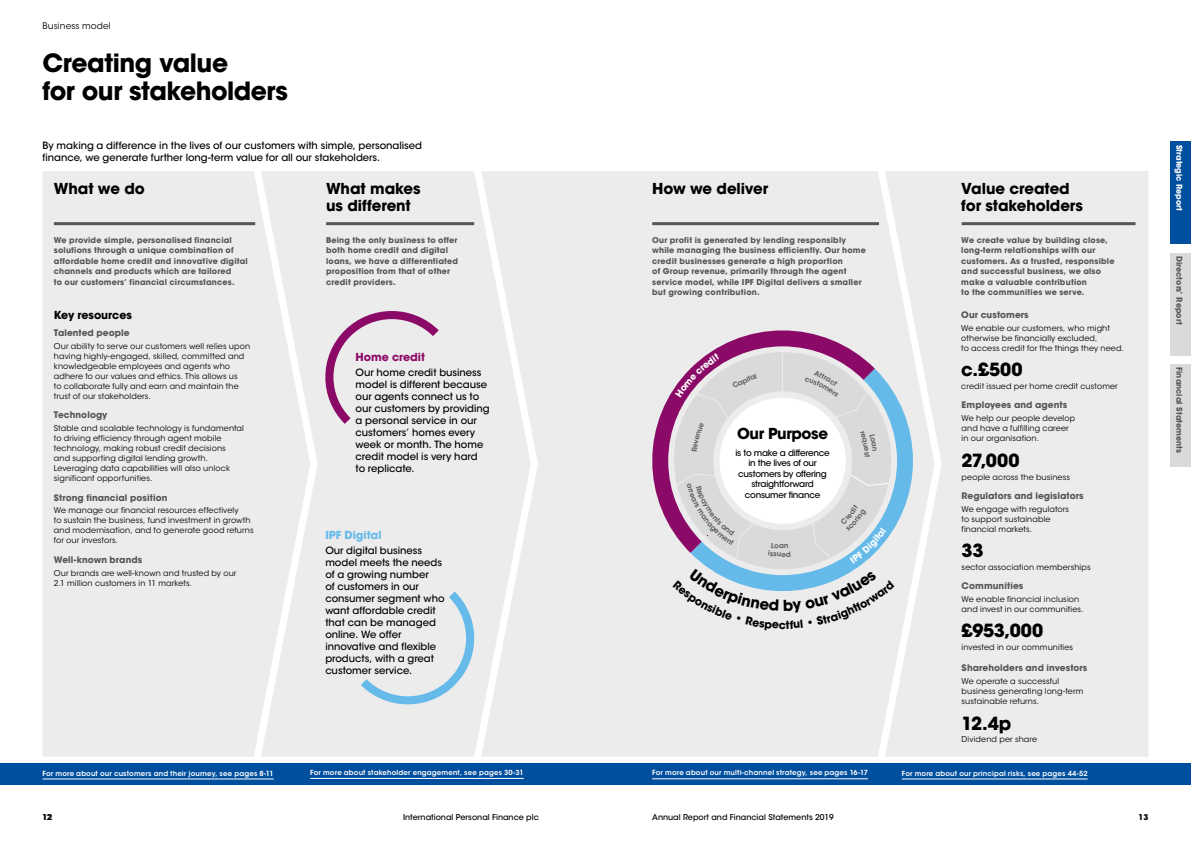
<style>
.page{position:relative;width:1191px;height:842px;background:#fff}
.page>*{position:absolute;margin:0;border:0;box-sizing:border-box;transform-origin:0 0}
.t1{font:700 25px/28px "ITC Avant Garde Std";letter-spacing:-.02em;color:#000}
.t2{font:700 18px "ITC Avant Garde Std";letter-spacing:-.005em;color:#000}
.t3{font:700 15px/17px "ITC Avant Garde Std";letter-spacing:-.01em;color:#000}
.t4{font:700 11px "ITC Avant Garde Std";letter-spacing:-.005em;color:#000}
.t5{font:700 11px "ITC Avant Garde Std";color:#66bae9}
.t6{font:700 11px "ITC Avant Garde Std";color:#8b0967}
.t7{font:500 10px/12px "ITC Avant Garde Std";color:#000}
.t8{font:700 9px "ITC Avant Garde Std";letter-spacing:.005em;color:#565656}
.t9{font:9px "ITC Avant Garde Std";letter-spacing:.01em;color:#000}
.t10{font:500 8.8px/10.5px "ITC Avant Garde Std";letter-spacing:-.03em;color:#000;text-align:center}
.t11{font:8px/10px "ITC Avant Garde Std";letter-spacing:.015em;color:#000}
.t12{font:700 8px/10.5px "ITC Avant Garde Std";letter-spacing:.02em;color:#565656}
.t13{font:500 8px "ITC Avant Garde Std";color:#000}
.t14{font:700 8px "ITC Avant Garde Std";color:#565656}
.t15{font:700 8px "ITC Avant Garde Std";color:#fff}
.t16{font:700 8px "ITC Avant Garde Std";color:#000}
.t17{font:600 7px "ITC Avant Garde Std";letter-spacing:.02em;color:#fff}
.t18{font:600 7px "ITC Avant Garde Std";color:#565656}
</style>
<div class="page">
<div style="left:946px;top:171px;width:202px;height:586px;background:#ececed"></div>
<div style="left:542px;top:171px;width:404px;height:586px;background:#ececed"></div>
<div style="left:322px;top:171px;width:220px;height:586px;background:#ececed"></div>
<svg style="left:895px;top:369px;width:18px;height:222px;background:#b8d8eb"></svg>
<svg style="left:652px;top:330px;width:222px;height:223px;background:#c592b8"></svg>
<div style="left:43px;top:171px;width:279px;height:586px;background:#ececed"></div>
<div style="left:0;top:763px;width:1191px;height:22px;background:#004e9e"></div>
<hr style="left:54px;top:222px;width:201px;height:3px;background:#565656">
<hr style="left:326px;top:222px;width:148px;height:3px;background:#565656">
<hr style="left:652px;top:222px;width:227px;height:3px;background:#565656">
<hr style="left:961px;top:222px;width:174px;height:3px;background:#565656">
<svg style="left:319px;top:305px;width:120px;height:119px;background:#e1d2de"></svg>
<svg style="left:361px;top:591px;width:120px;height:120px;background:#dde6ec"></svg>
<hr style="left:43px;top:778px;width:231px;height:1px;background:#fff">
<hr style="left:652px;top:778px;width:216px;height:1px;background:#fff">
<hr style="left:310px;top:778px;width:214px;height:1px;background:#fff">
<hr style="left:901px;top:778px;width:186px;height:1px;background:#fff">
<div style="left:1170px;top:142px;width:21px;height:102px;background:#004e9e"></div>
<div style="left:1170px;top:253px;width:21px;height:102px;background:#dadada"></div>
<div style="left:1170px;top:364px;width:21px;height:103px;background:#dadada"></div>
<svg style="left:669px;top:352px;width:226px;height:278px"></svg>
<p class="t9" style="left:43px;top:21px;width:70px">Business model</p>
<h1 class="t1" style="left:43px;top:49px;width:247px">Creating value<br>for our stakeholders</h1>
<p class="t7" style="left:43px;top:140px;width:381px">By making a difference in the lives of our customers with simple, personalised finance, we generate further long-term value for all our stakeholders.</p>
<h3 class="t3" style="left:54px;top:179px;width:92px">What we do</h3>
<h3 class="t3" style="left:326px;top:179px;width:96px">What makes us different</h3>
<h3 class="t3" style="left:652px;top:179px;width:117px">How we deliver</h3>
<h3 class="t3" style="left:961px;top:179px;width:123px">Value created for stakeholders</h3>
<p class="t12" style="left:326px;top:234px;width:133px">Being the only business to offer both home credit and digital loans, we have a differentiated proposition from that of other credit providers.</p>
<p class="t12" style="left:54px;top:234px;width:195px">We provide simple, personalised financial solutions through a unique combination of affordable home credit and innovative digital channels and products which are tailored<br>to our customers’ financial circumstances.</p>
<h3 class="t4" style="left:54px;top:308px;width:80px">Key resources</h3>
<p class="t8" style="left:54px;top:327px;width:77px">Talented people</p>
<p class="t11" style="left:54px;top:341px;width:198px">Our ability to serve our customers well relies upon having highly-engaged, skilled, committed and knowledgeable employees and agents who adhere to our values and ethics. This allows us<br>to collaborate fully and earn and maintain the trust of our stakeholders.</p>
<p class="t8" style="left:54px;top:409px;width:55px">Technology</p>
<p class="t11" style="left:54px;top:423px;width:192px">Stable and scalable technology is fundamental to driving efficiency through agent mobile technology, making robust credit decisions and supporting digital lending growth.<br>Leveraging data capabilities will also unlock significant opportunities.</p>
<p class="t8" style="left:54px;top:491px;width:115px">Strong financial position</p>
<p class="t11" style="left:54px;top:506px;width:201px">We manage our financial resources effectively<br>to sustain the business, fund investment in growth and modernisation, and to generate good returns for our investors.</p>
<p class="t8" style="left:54px;top:554px;width:90px">Well-known brands</p>
<p class="t11" style="left:54px;top:568px;width:184px">Our brands are well-known and trusted by our<br>2.1 million customers in 11 markets.</p>
<p class="t12" style="left:652px;top:234px;width:215px">Our profit is generated by lending responsibly while managing the business efficiently. Our home credit businesses generate a high proportion<br>of Group revenue, primarily through the agent service model, while IPF Digital delivers a smaller but growing contribution.</p>
<p class="t12" style="left:961px;top:234px;width:155px">We create value by building close, long-term relationships with our customers. As a trusted, responsible and successful business, we also make a valuable contribution<br>to the communities we serve.</p>
<p class="t8" style="left:961px;top:308px;width:69px">Our customers</p>
<p class="t11" style="left:961px;top:323px;width:164px">We enable our customers, who might otherwise be financially excluded,<br>to access credit for the things they need.</p>
<h2 class="t2" style="left:961px;top:358px;width:63px">c.£500</h2>
<p class="t11" style="left:961px;top:381px;width:158px">credit issued per home credit customer</p>
<h3 class="t6" style="left:355px;top:350px;width:71px">Home credit</h3>
<p class="t7" style="left:355px;top:367px;width:135px">Our home credit business model is different because our agents connect us to our customers by providing a personal service in our customers’ homes every week or month. The home credit model is very hard to replicate.</p>
<p class="t8" style="left:961px;top:399px;width:107px">Employees and agents</p>
<p class="t11" style="left:961px;top:413px;width:115px">We help our people develop and have a fulfilling career in our organisation.</p>
<h2 class="t2" style="left:961px;top:448px;width:59px">27,000</h2>
<p class="t11" style="left:961px;top:472px;width:110px">people across the business</p>
<h3 class="t3" style="left:737px;top:425px;width:93px">Our Purpose</h3>
<p class="t10" style="left:735px;top:447px;width:96px">is to make a difference in the lives of our customers by offering straightforward consumer finance</p>
<p class="t8" style="left:961px;top:490px;width:124px">Regulators and legislators</p>
<p class="t11" style="left:961px;top:504px;width:109px">We engage with regulators to support sustainable financial markets.</p>
<h2 class="t2" style="left:961px;top:539px;width:23px">33</h2>
<p class="t11" style="left:961px;top:562px;width:130px">sector association memberships</p>
<h3 class="t5" style="left:325px;top:528px;width:58px">IPF Digital</h3>
<p class="t7" style="left:325px;top:545px;width:121px">Our digital business model meets the needs of a growing number<br>of customers in our consumer segment who want affordable credit that can be managed online. We offer innovative and flexible products, with a great customer service.</p>
<p class="t18" style="left:779px;top:541px;width:6px">a</p>
<p class="t8" style="left:961px;top:580px;width:63px">Communities</p>
<p class="t11" style="left:961px;top:594px;width:123px">We enable financial inclusion and invest in our communities.</p>
<h2 class="t2" style="left:961px;top:619px;width:83px">£953,000</h2>
<p class="t11" style="left:961px;top:642px;width:113px">invested in our communities</p>
<h3 class="t4" style="left:779px;top:617px;width:9px">c</h3>
<p class="t8" style="left:961px;top:662px;width:127px">Shareholders and investors</p>
<p class="t11" style="left:961px;top:676px;width:123px">We operate a successful business generating long-term sustainable returns.</p>
<h2 class="t2" style="left:961px;top:711px;width:51px">12.4p</h2>
<p class="t11" style="left:961px;top:735px;width:77px">Dividend per share</p>
<p class="t17" style="left:43px;top:769px;width:233px">For more about our customers and their journey, see pages 8-11</p>
<p class="t17" style="left:310px;top:768px;width:215px">For more about stakeholder engagement, see pages 30-31</p>
<p class="t17" style="left:652px;top:768px;width:217px">For more about our multi-channel strategy, see pages 16-17</p>
<p class="t17" style="left:901px;top:769px;width:187px">For more about our principal risks, see pages 44-52</p>
<p class="t16" style="left:43px;top:811px;width:11px">12</p>
<p class="t13" style="left:403px;top:812px;width:137px">International Personal Finance plc</p>
<p class="t13" style="left:652px;top:812px;width:183px">Annual Report and Financial Statements 2019</p>
<p class="t16" style="left:1138px;top:811px;width:11px">13</p>
<p class="t15" style="left:1184px;top:145px;width:68px;rotate:90deg">Strategic Report</p>
<p class="t14" style="left:1184px;top:256px;width:70px;rotate:90deg">Directors’ Report</p>
<p class="t14" style="left:1184px;top:367px;width:87px;rotate:90deg">Financial Statements</p>
</div>
